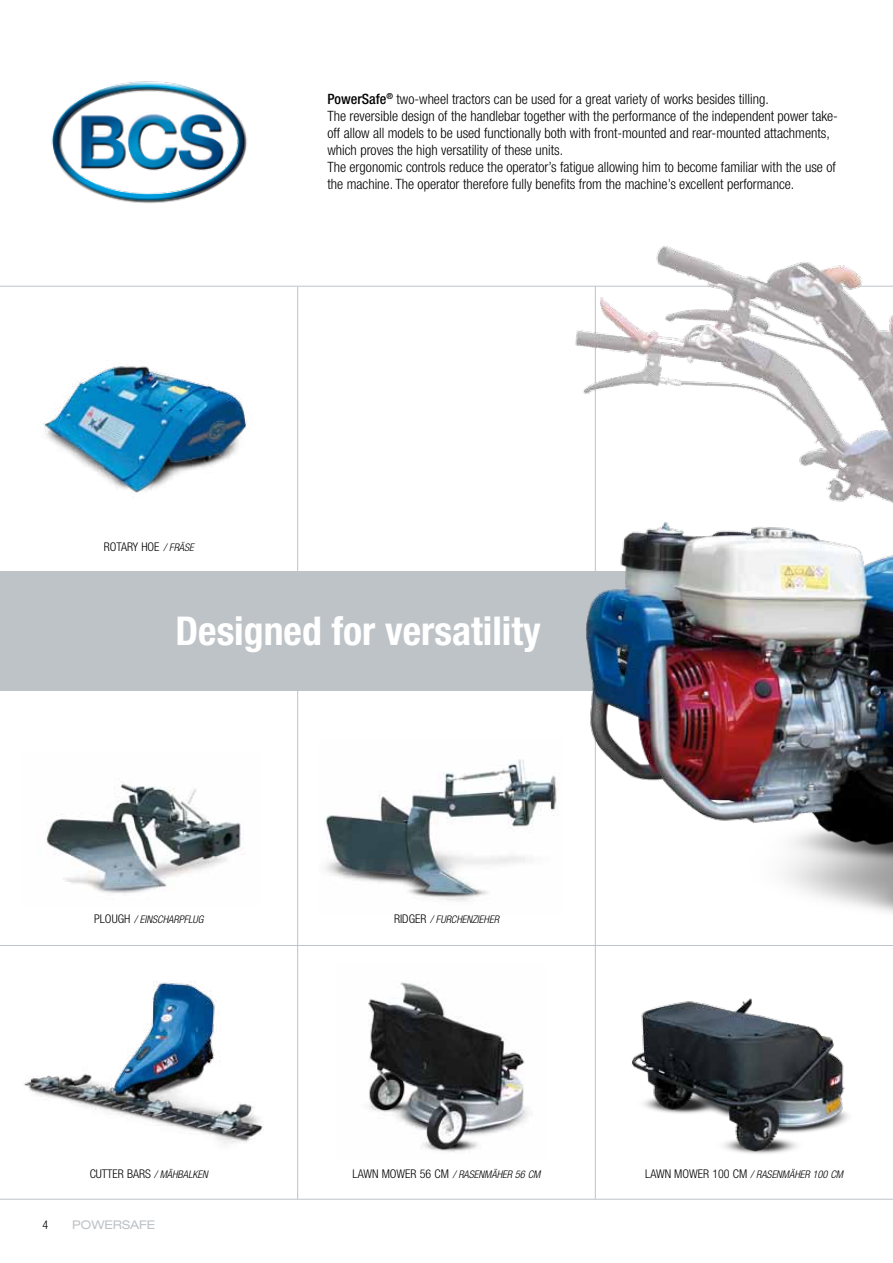
<style>
.page{position:relative;width:893px;height:1263px;background:#fff}
.page>*{position:absolute;margin:0;border:0;box-sizing:border-box;transform-origin:0 0}
.t1{font:700 condensed 39.75px "Helvetica Neue LT Std";color:#fff}
.t2{font:300 condensed 14.25px/17.1px "Helvetica Neue LT Std";color:#000}
.t3{font:300 condensed 12px "Helvetica Neue LT Std";color:#000}
.t4{font:expanded 12px "Helvetica Neue LT Std";color:#bec3c7}
.t5{font:italic 300 condensed 10.5px "Helvetica Neue LT Std";color:#000}
.s1{font-weight:500}
.s2{font-style:italic;font-size:10.5px}
.s3{font-style:normal;font-size:12px}
</style>
<div class="page">
<img style="left:631px;top:998px;width:217px;height:156px">
<img style="left:325px;top:771px;width:172px;height:131px">
<img style="left:368px;top:982px;width:161px;height:171px">
<img style="left:43px;top:366px;width:205px;height:127px">
<img style="left:46px;top:783px;width:198px;height:111px">
<img style="left:23px;top:981px;width:241px;height:163px">
<hr style="left:297px;top:287px;width:1px;height:912px;background:#bec3c7">
<hr style="left:595px;top:286px;width:1px;height:913px;background:#bec3c7">
<hr style="left:0;top:286px;width:893px;height:1px;background:#bec3c7">
<hr style="left:0;top:945px;width:893px;height:1px;background:#bec3c7">
<hr style="left:0;top:1199px;width:893px;height:1px;background:#bec3c7">
<div style="left:0;top:572px;width:893px;height:119px;background:#bec3c7"></div>
<img style="left:51px;top:81px;width:196px;height:123px">
<img style="left:497px;top:246px;width:396px;height:684px">
<p class="t2" style="left:327px;top:90px;width:512px"><span class="s1">PowerSafe</span><sup>®</sup> two-wheel tractors can be used for a great variety of works besides tilling.<br>The reversible design of the handlebar together with the performance of the independent power take&shy;off allow all models to be used functionally both with front-mounted and rear-mounted attachments, which proves the high versatility of these units.<br>The ergonomic controls reduce the operator’s fatigue allowing him to become familiar with the use of the machine. The operator therefore fully benefits from the machine’s excellent performance.</p>
<p class="t3" style="left:104px;top:540px;width:92px">ROTARY HOE <span class="s2">/ FRÄSE</span></p>
<h1 class="t1" style="left:175px;top:607px;width:367px">Designed for versatility</h1>
<p class="t5" style="left:94px;top:913px;width:111px"><span class="s3">PLOUGH</span> / EINSCHARPFLUG</p>
<p class="t3" style="left:43px;top:1218px;width:7px">4</p>
<p class="t3" style="left:90px;top:1167px;width:120px">CUTTER BARS <span class="s2">/ MÄHBALKEN</span></p>
<p class="t4" style="left:72px;top:1217px;width:85px">POWERSAFE</p>
<p class="t5" style="left:394px;top:913px;width:106px"><span class="s3">RIDGER</span> / FURCHENZIEHER</p>
<p class="t5" style="left:353px;top:1168px;width:189px"><span class="s3">LAWN MOWER 56 CM</span> / RASENMÄHER 56 CM</p>
<p class="t5" style="left:645px;top:1168px;width:199px"><span class="s3">LAWN MOWER 100 CM</span> / RASENMÄHER 100 CM</p>
</div>
